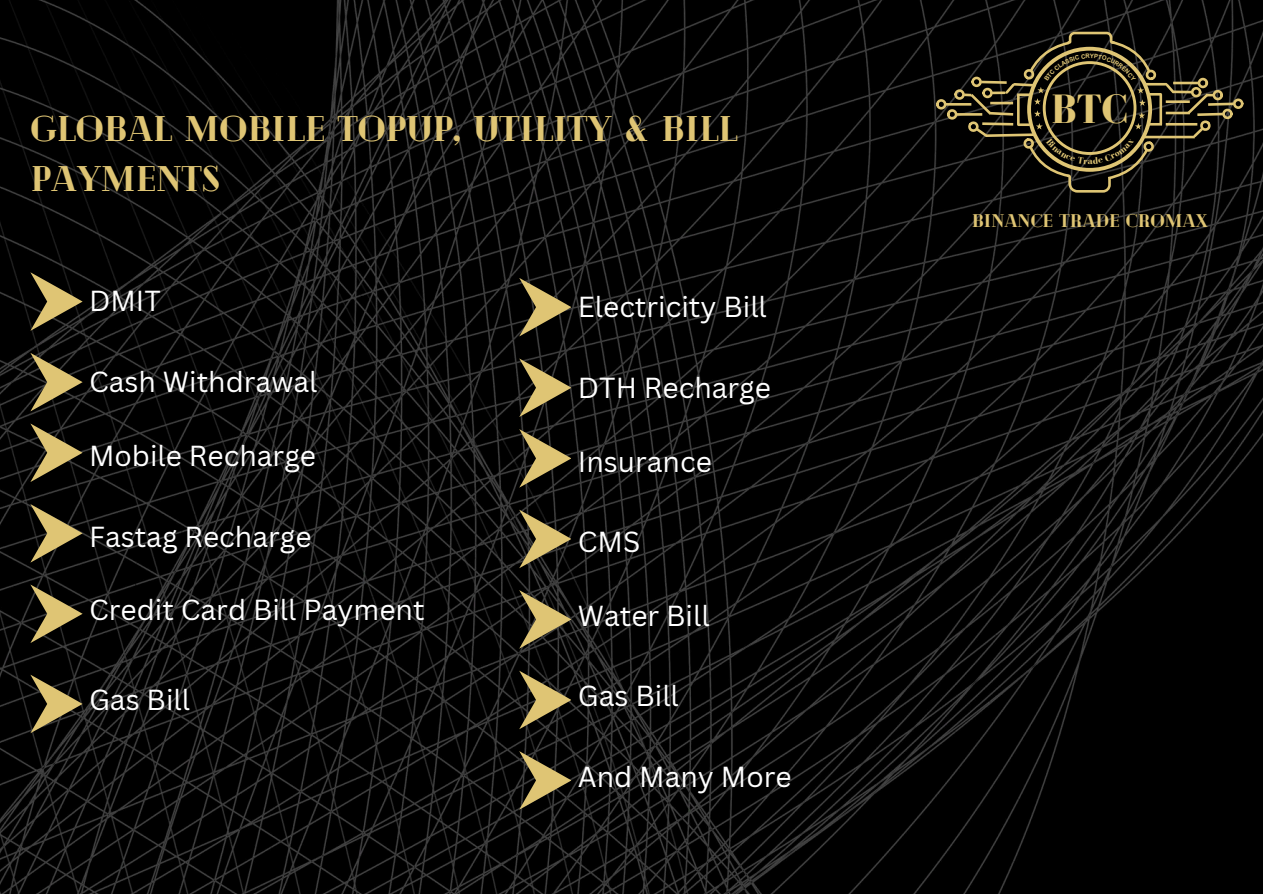
<style>
.page{position:relative;width:1263px;height:894px;background:#fff}
.page>*{position:absolute;margin:0;border:0;box-sizing:border-box;transform-origin:0 0}
.t1{font:700 42.15px "Bodoni FLF";color:#dfc574}
.t2{font:900 35.55px/49.8px "Cheque";color:#dfc574}
.t3{font:28.2px "Canva Sans";color:#fff}
.t4{font:900 18.3px "Cheque";color:#dfc574}
.t5{font:700 9.6px "Bodoni FLF";color:#dfc574}
</style>
<div class="page">
<img style="left:0;top:0;width:1263px;height:893px">
<svg style="left:30px;top:272px;width:52px;height:59px;background:#4f472b"></svg>
<svg style="left:519px;top:278px;width:52px;height:58px;background:#51482c"></svg>
<svg style="left:30px;top:423px;width:52px;height:59px;background:#50472b"></svg>
<svg style="left:519px;top:429px;width:52px;height:58px;background:#534a2e"></svg>
<svg style="left:30px;top:584px;width:52px;height:59px;background:#4f462b"></svg>
<svg style="left:519px;top:590px;width:52px;height:58px;background:#5a5135"></svg>
<svg style="left:30px;top:353px;width:52px;height:58px;background:#544b2f"></svg>
<svg style="left:519px;top:358px;width:52px;height:59px;background:#51482d"></svg>
<svg style="left:30px;top:504px;width:52px;height:58px;background:#50472b"></svg>
<svg style="left:519px;top:509px;width:52px;height:59px;background:#564d32"></svg>
<svg style="left:30px;top:674px;width:52px;height:59px;background:#52492e"></svg>
<svg style="left:519px;top:670px;width:52px;height:59px;background:#544c30"></svg>
<svg style="left:519px;top:750px;width:52px;height:59px;background:#534a2f"></svg>
<hr style="left:1174px;top:90px;width:17px;height:3px;background:#dfc574">
<div style="left:1191px;top:87px;width:10px;height:10px;border:3px solid #dfc574;border-radius:50%"></div>
<hr style="left:1145px;top:136px;width:50px;height:2px;background:#dfc574">
<hr style="left:1166px;top:123px;width:31px;height:2px;background:#dfc574">
<hr style="left:1166px;top:112px;width:24px;height:2px;background:#dfc574">
<div style="left:1212px;top:90px;width:11px;height:10px;border:3px solid #dfc574;border-radius:50%"></div>
<hr style="left:1166px;top:100px;width:24px;height:3px;background:#dfc574">
<div style="left:1233px;top:98px;width:10px;height:11px;border:3px solid #dfc574;border-radius:50%"></div>
<hr style="left:1173px;top:82px;width:25px;height:2px;background:#dfc574">
<div style="left:1198px;top:78px;width:10px;height:10px;border:3px solid #dfc574;border-radius:50%"></div>
<svg style="left:1184px;top:91px;width:52px;height:49px;background:#36301f"></svg>
<div style="left:1222px;top:109px;width:11px;height:10px;border:3px solid #dfc574;border-radius:50%"></div>
<div style="left:954px;top:89px;width:11px;height:11px;border:3px solid #dfc574;border-radius:50%"></div>
<hr style="left:957px;top:113px;width:25px;height:3px;background:#dfc574">
<div style="left:947px;top:109px;width:10px;height:11px;border:3px solid #dfc574;border-radius:50%"></div>
<hr style="left:946px;top:103px;width:25px;height:3px;background:#dfc574">
<div style="left:936px;top:99px;width:10px;height:10px;border:3px solid #dfc574;border-radius:50%"></div>
<svg style="left:964px;top:30px;width:213px;height:164px;background:#242015"></svg>
<p class="t2" style="left:30px;top:102px;width:709px">GLOBAL MOBILE TOPUP, UTILITY &amp; BILL<br>PAYMENTS</p>
<p class="t3" style="left:89px;top:281px;width:73px">DMIT</p>
<p class="t3" style="left:578px;top:287px;width:190px">Electricity Bill</p>
<p class="t3" style="left:89px;top:362px;width:230px">Cash Withdrawal</p>
<p class="t3" style="left:578px;top:367px;width:195px">DTH Recharge</p>
<p class="t3" style="left:89px;top:435px;width:229px">Mobile Recharge</p>
<p class="t3" style="left:578px;top:441px;width:135px">Insurance</p>
<p class="t3" style="left:89px;top:516px;width:224px">Fastag Recharge</p>
<p class="t3" style="left:578px;top:522px;width:64px">CMS</p>
<p class="t3" style="left:89px;top:589px;width:337px">Credit Card Bill Payment</p>
<p class="t3" style="left:578px;top:595px;width:133px">Water Bill</p>
<p class="t3" style="left:89px;top:679px;width:102px">Gas Bill</p>
<p class="t3" style="left:578px;top:675px;width:102px">Gas Bill</p>
<p class="t3" style="left:578px;top:756px;width:215px">And Many More</p>
<h1 class="t1" style="left:1051px;top:86px;width:78px">BTC</h1>
<p class="t5" style="left:1088px;top:156px;width:7px">a</p>
<p class="t4" style="left:972px;top:209px;width:238px">BINANCE TRADE CROMAX</p>
</div>
